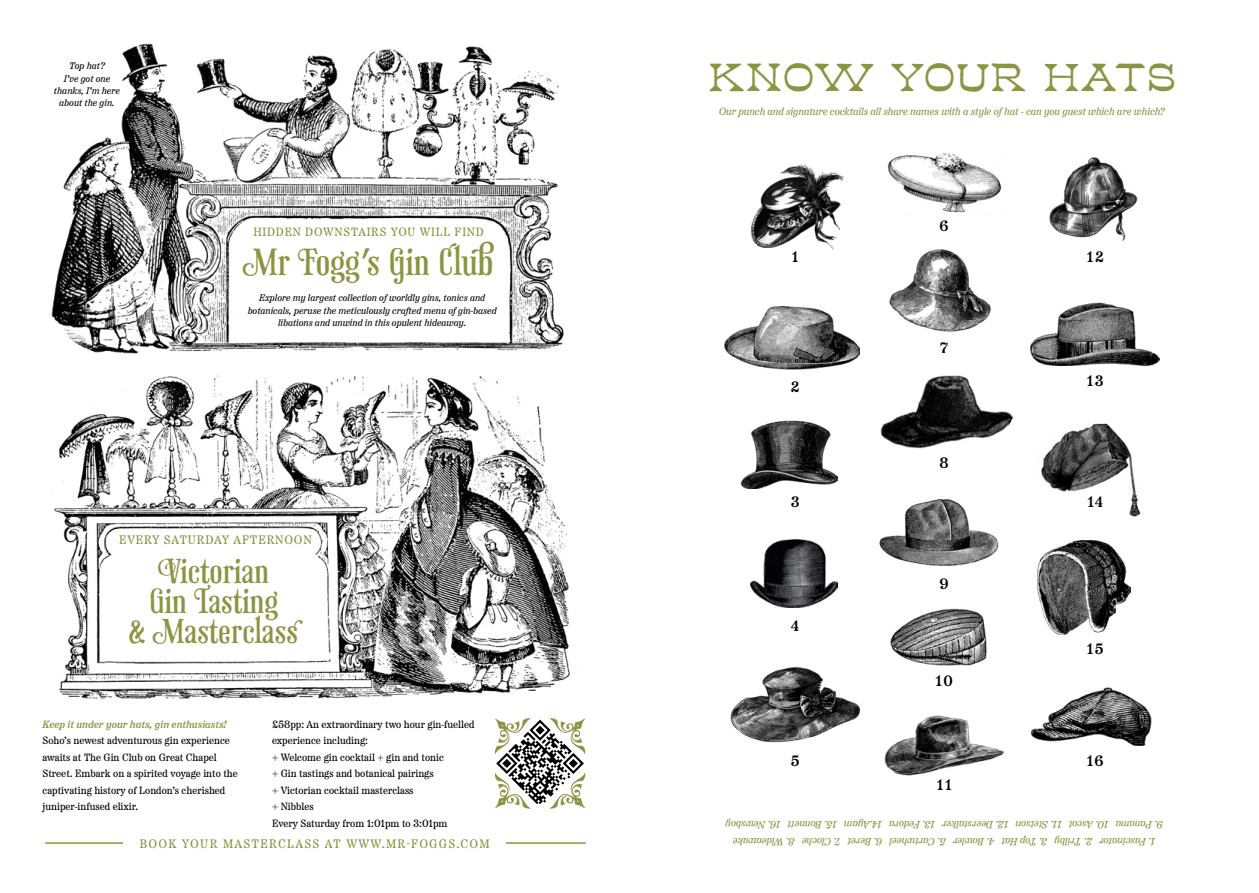
<style>
.page{position:relative;width:1259px;height:893px;background:#fff}
.page>*{position:absolute;margin:0;border:0;box-sizing:border-box;transform-origin:0 0}
.t1{font:46.5px "Augur WF";color:#8b9442}
.t2{font:35.25px "Phaeton";color:#8b9442}
.t3{font:32.25px/29.7px "Phaeton";color:#8b9442;text-align:center}
.t4{font:600 15px "Etna";letter-spacing:.09em;color:#000}
.t5{font:12.3px "Etna";letter-spacing:.1em;color:#8b9442}
.t6{font:12.3px "Etna";letter-spacing:.06em;color:#8b9442}
.t7{font:12px "Etna";letter-spacing:.06em;color:#8b9442}
.t8{font:10.5px/16.5px "Etna";color:#000}
.t9{font:italic 10.5px "Etna";letter-spacing:-.01em;color:#8b9442}
.t10{font:italic 600 10.5px "Etna";color:#8b9442}
.t11{font:italic 9.6px/12.3px "Etna";color:#000;text-align:center}
</style>
<div class="page">
<img style="left:51px;top:43px;width:513px;height:309px">
<img style="left:52px;top:352px;width:518px;height:347px">
<svg style="left:494px;top:718px;width:92px;height:91px"></svg>
<hr style="left:45px;top:842px;width:541px;height:2px;background:#8b9442">
<div style="left:123px;top:838px;width:383px;height:10px;background:#fff"></div>
<img style="left:1041px;top:423px;width:100px;height:94px">
<img style="left:1037px;top:541px;width:93px;height:94px">
<img style="left:884px;top:715px;width:120px;height:61px">
<img style="left:751px;top:164px;width:94px;height:86px">
<img style="left:750px;top:540px;width:87px;height:68px">
<img style="left:889px;top:249px;width:102px;height:83px">
<img style="left:880px;top:375px;width:133px;height:74px">
<img style="left:1031px;top:687px;width:121px;height:59px">
<img style="left:1030px;top:302px;width:129px;height:63px">
<img style="left:740px;top:420px;width:97px;height:69px">
<img style="left:725px;top:306px;width:134px;height:64px">
<img style="left:890px;top:608px;width:97px;height:58px">
<img style="left:887px;top:153px;width:115px;height:60px">
<img style="left:730px;top:666px;width:131px;height:77px">
<img style="left:1049px;top:157px;width:89px;height:84px">
<img style="left:879px;top:499px;width:120px;height:67px">
<p class="t11" style="left:54px;top:60px;width:68px">Top hat?<br>I've got one thanks, I'm here about the gin.</p>
<p class="t7" style="left:253px;top:223px;width:232px">HIDDEN DOWNSTAIRS YOU WILL FIND</p>
<h2 class="t2" style="left:243px;top:238px;width:252px">Mr Fogg's Gin Club</h2>
<p class="t11" style="left:248px;top:292px;width:251px">Explore my largest collection of worldly gins, tonics and botanicals, peruse the meticulously crafted menu of gin-based libations and unwind in this opulent hideaway.</p>
<p class="t6" style="left:119px;top:531px;width:194px">EVERY SATURDAY AFTERNOON</p>
<h3 class="t3" style="left:129px;top:558px;width:170px">Victorian<br>Gin Tasting<br>&amp; Masterclass</h3>
<p class="t10" style="left:43px;top:716px;width:186px">Keep it under your hats, gin enthusiasts!</p>
<p class="t8" style="left:43px;top:732px;width:197px">Soho’s newest adventurous gin experience awaits at The Gin Club on Great Chapel Street. Embark on a spirited voyage into the captivating history of London’s cherished juniper-infused elixir.</p>
<p class="t8" style="left:272px;top:715px;width:204px">£58pp: An extraordinary two hour gin-fuelled experience including:<br>+ Welcome gin cocktail + gin and tonic<br>+ Gin tastings and botanical pairings<br>+ Victorian cocktail masterclass<br>+ Nibbles<br>Every Saturday from 1:01pm to 3:01pm</p>
<p class="t5" style="left:140px;top:834px;width:351px">BOOK YOUR MASTERCLASS AT WWW.MR-FOGGS.COM</p>
<h1 class="t1" style="left:708px;top:53px;width:470px">KNOW YOUR HATS</h1>
<p class="t9" style="left:719px;top:103px;width:447px">Our punch and signature cocktails all share names with a style of hat - can you guest which are which?</p>
<h3 class="t4" style="left:939px;top:214px;width:11px">6</h3>
<h3 class="t4" style="left:792px;top:245px;width:8px">1</h3>
<h3 class="t4" style="left:1087px;top:245px;width:18px">12</h3>
<h3 class="t4" style="left:791px;top:375px;width:10px">2</h3>
<h3 class="t4" style="left:940px;top:336px;width:10px">7</h3>
<h3 class="t4" style="left:939px;top:451px;width:11px">8</h3>
<h3 class="t4" style="left:1087px;top:369px;width:18px">13</h3>
<h3 class="t4" style="left:790px;top:490px;width:10px">3</h3>
<h3 class="t4" style="left:1087px;top:490px;width:17px">14</h3>
<h3 class="t4" style="left:791px;top:615px;width:10px">4</h3>
<h3 class="t4" style="left:939px;top:572px;width:11px">9</h3>
<h3 class="t4" style="left:935px;top:670px;width:19px">10</h3>
<h3 class="t4" style="left:1087px;top:637px;width:18px">15</h3>
<h3 class="t4" style="left:790px;top:749px;width:10px">5</h3>
<h3 class="t4" style="left:1086px;top:749px;width:18px">16</h3>
<h3 class="t4" style="left:937px;top:773px;width:16px">11</h3>
<p class="t9" style="left:1163px;top:833px;width:439px;rotate:-180deg">9. Panama 10. Ascot 11. Stetson 12. Deerstalker 13. Fedora 14.Ayam 15. Bonnett 16. Newsboy</p>
<p class="t9" style="left:1155px;top:849px;width:424px;rotate:-180deg">1. Fascinator 2. Trilby 3. Top Hat 4. Bowler 5. Cartwheel 6. Beret 7. Cloche 8. Wideawake</p>
</div>
